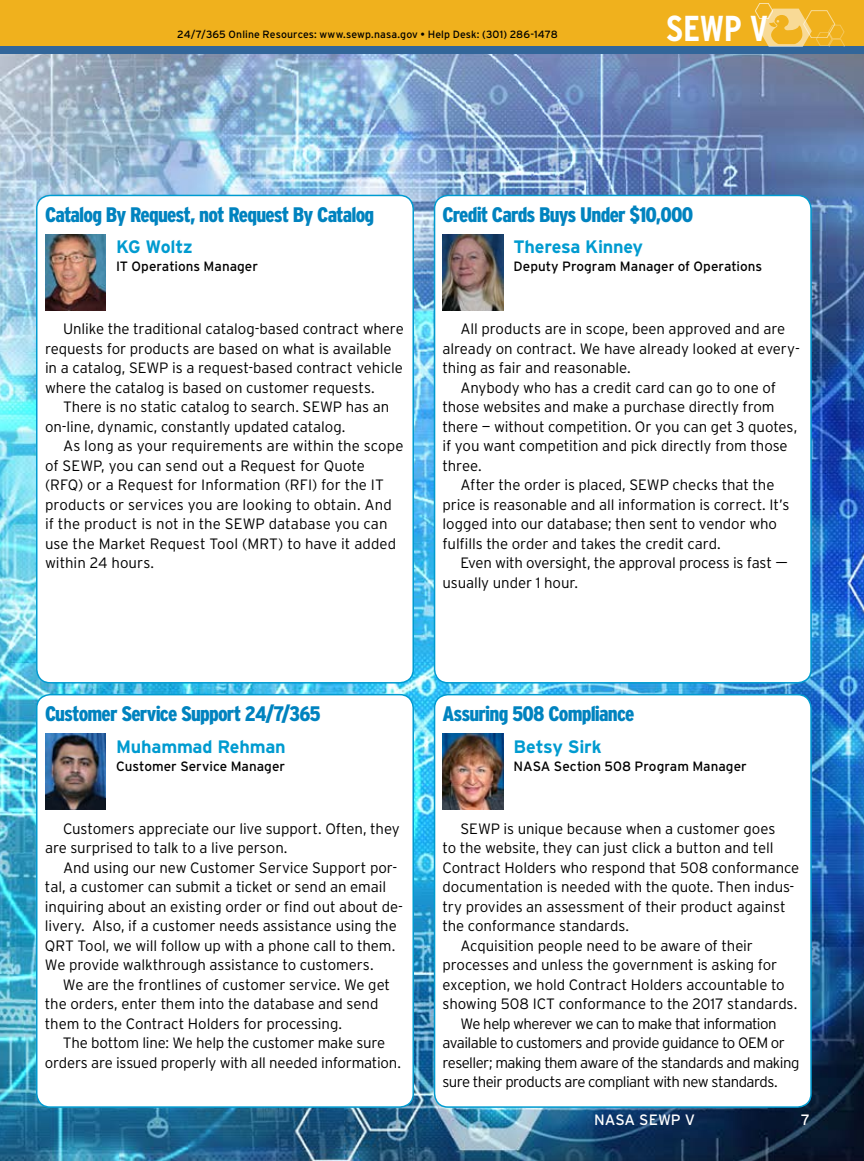
<style>
.page{position:relative;width:864px;height:1161px;background:#fff}
.page>*{position:absolute;margin:0;border:0;box-sizing:border-box;transform-origin:0 0}
.t1{font:700 condensed 36px "Interstate";color:#fff}
.t2{font:900 condensed 21px "Interstate";letter-spacing:-.04em;color:#0083bf}
.t3{font:700 18px "Interstate";letter-spacing:-.015em;color:#009bd0}
.t4{font:300 15px/19.5px "Interstate";letter-spacing:-.005em;color:#000}
.t5{font:300 15px "Interstate";letter-spacing:-.035em;color:#000}
.t6{font:300 15px "Interstate";letter-spacing:-.04em;color:#000}
.t7{font:15px "Interstate";color:#fff}
.t8{font:13.5px "Interstate";color:#000}
.t9{font:10.5px "Interstate";letter-spacing:.01em;color:#000}
</style>
<div class="page">
<img style="left:0;top:54px;width:864px;height:1107px">
<div style="left:0;top:26px;width:864px;height:28px;background:#32669a"></div>
<div style="left:0;top:0;width:864px;height:46px;background:#f0b11d"></div>
<svg style="left:755px;top:3px;width:90px;height:43px"></svg>
<div style="left:37px;top:195px;width:376px;height:488px;background:#fff;border-radius:14px"></div>
<div style="left:36px;top:195px;width:378px;height:489px;border:2px solid #009bd0;border-radius:14px"></div>
<div style="left:435px;top:195px;width:376px;height:488px;background:#fff;border-radius:14px"></div>
<div style="left:434px;top:195px;width:378px;height:489px;border:2px solid #009bd0;border-radius:14px"></div>
<div style="left:37px;top:695px;width:376px;height:412px;background:#fff;border-radius:14px"></div>
<div style="left:36px;top:694px;width:378px;height:414px;border:2px solid #009bd0;border-radius:14px"></div>
<div style="left:435px;top:695px;width:376px;height:412px;background:#fff;border-radius:14px"></div>
<div style="left:434px;top:694px;width:378px;height:414px;border:2px solid #009bd0;border-radius:14px"></div>
<img style="left:45px;top:234px;width:61px;height:76px">
<img style="left:45px;top:733px;width:61px;height:76px">
<img style="left:442px;top:234px;width:61px;height:76px">
<img style="left:442px;top:733px;width:61px;height:76px">
<p class="t9" style="left:177px;top:29px;width:382px">24/7/365 Online Resources: www.sewp.nasa.gov • Help Desk: (301) 286-1478</p>
<h1 class="t1" style="left:666px;top:8px;width:104px">SEWP V</h1>
<h2 class="t2" style="left:45px;top:203px;width:331px">Catalog By Request, not Request By Catalog</h2>
<p class="t3" style="left:116px;top:237px;width:78px">KG Woltz</p>
<p class="t8" style="left:116px;top:259px;width:143px">IT Operations Manager</p>
<p class="t4" style="left:45px;top:319px;width:360px;text-indent:18px">Unlike the traditional catalog-based contract where requests for products are based on what is available in a catalog, SEWP is a request-based contract vehicle where the catalog is based on customer requests.</p>
<p class="t4" style="left:45px;top:397px;width:346px;text-indent:18px">There is no static catalog to search. SEWP has an on-line, dynamic, constantly updated catalog.</p>
<p class="t4" style="left:45px;top:436px;width:360px;text-indent:18px">As long as your requirements are within the scope of SEWP, you can send out a Request for Quote (RFQ) or a Request for Information (RFI) for the IT products or services you are looking to obtain. And if the product is not in the SEWP database you can use the Market Request Tool (MRT) to have it added within 24 hours.</p>
<h2 class="t2" style="left:442px;top:203px;width:252px">Credit Cards Buys Under $10,000</h2>
<p class="t3" style="left:514px;top:237px;width:131px">Theresa Kinney</p>
<p class="t8" style="left:514px;top:259px;width:250px">Deputy Program Manager of Operations</p>
<p class="t4" style="left:460px;top:319px;width:326px">All products are in scope, been approved and are</p>
<p class="t4" style="left:442px;top:339px;width:359px">already on contract. We have already looked at every-</p>
<p class="t4" style="left:442px;top:358px;width:190px">thing as fair and reasonable.</p>
<p class="t4" style="left:460px;top:378px;width:317px">Anybody who has a credit card can go to one of</p>
<p class="t4" style="left:442px;top:397px;width:334px">those websites and make a purchase directly from</p>
<p class="t4" style="left:442px;top:417px;width:356px">there — without competition. Or you can get 3 quotes,</p>
<p class="t4" style="left:442px;top:436px;width:347px">if you want competition and pick directly from those</p>
<p class="t4" style="left:442px;top:456px;width:41px">three.</p>
<p class="t4" style="left:460px;top:475px;width:315px">After the order is placed, SEWP checks that the</p>
<p class="t4" style="left:442px;top:495px;width:349px">price is reasonable and all information is correct. It’s</p>
<p class="t4" style="left:442px;top:514px;width:336px">logged into our database; then sent to vendor who</p>
<p class="t4" style="left:442px;top:534px;width:280px">fulfills the order and takes the credit card.</p>
<p class="t4" style="left:460px;top:553px;width:329px">Even with oversight, the approval process is fast —</p>
<p class="t4" style="left:442px;top:573px;width:137px">usually under 1 hour.</p>
<h2 class="t2" style="left:45px;top:702px;width:277px">Customer Service Support 24/7/365</h2>
<p class="t3" style="left:116px;top:736px;width:171px">Muhammad Rehman</p>
<p class="t8" style="left:116px;top:759px;width:171px">Customer Service Manager</p>
<p class="t4" style="left:45px;top:819px;width:356px;text-indent:18px">Customers appreciate our live support. Often, they are surprised to talk to a live person.</p>
<p class="t4" style="left:45px;top:858px;width:360px;text-indent:18px">And using our new Customer Service Support por&shy;tal, a customer can submit a ticket or send an email inquiring about an existing order or find out about de&shy;livery. Also, if a customer needs assistance using the QRT Tool, we will follow up with a phone call to them.<br>We provide walkthrough assistance to customers.</p>
<p class="t4" style="left:45px;top:975px;width:347px;text-indent:18px">We are the frontlines of customer service. We get the orders, enter them into the database and send them to the Contract Holders for processing.</p>
<p class="t4" style="left:45px;top:1033px;width:357px;text-align:center">The bottom line: We help the customer make sure orders are issued properly with all needed information.</p>
<h2 class="t2" style="left:442px;top:702px;width:193px">Assuring 508 Compliance</h2>
<p class="t3" style="left:514px;top:736px;width:90px">Betsy Sirk</p>
<p class="t8" style="left:514px;top:759px;width:235px">NASA Section 508 Program Manager</p>
<p class="t4" style="left:460px;top:819px;width:316px">SEWP is unique because when a customer goes</p>
<p class="t4" style="left:442px;top:838px;width:333px">to the website, they can just click a button and tell</p>
<p class="t4" style="left:442px;top:858px;width:358px">Contract Holders who respond that 508 conformance</p>
<p class="t4" style="left:442px;top:877px;width:353px">documentation is needed with the quote. Then indus-</p>
<p class="t4" style="left:442px;top:897px;width:345px">try provides an assessment of their product against</p>
<p class="t4" style="left:442px;top:916px;width:188px">the conformance standards.</p>
<p class="t4" style="left:460px;top:936px;width:294px">Acquisition people need to be aware of their</p>
<p class="t4" style="left:442px;top:955px;width:336px">processes and unless the government is asking for</p>
<p class="t4" style="left:442px;top:975px;width:344px">exception, we hold Contract Holders accountable to</p>
<p class="t4" style="left:442px;top:994px;width:356px">showing 508 ICT conformance to the 2017 standards.</p>
<p class="t6" style="left:460px;top:1015px;width:318px">We help wherever we can to make that information</p>
<p class="t5" style="left:442px;top:1035px;width:344px">available to customers and provide guidance to OEM or</p>
<p class="t5" style="left:442px;top:1054px;width:359px">reseller; making them aware of the standards and making</p>
<p class="t5" style="left:442px;top:1074px;width:337px">sure their products are compliant with new standards.</p>
<p class="t7" style="left:594px;top:1112px;width:103px">NASA SEWP V</p>
<p class="t7" style="left:801px;top:1112px;width:10px">7</p>
</div>
